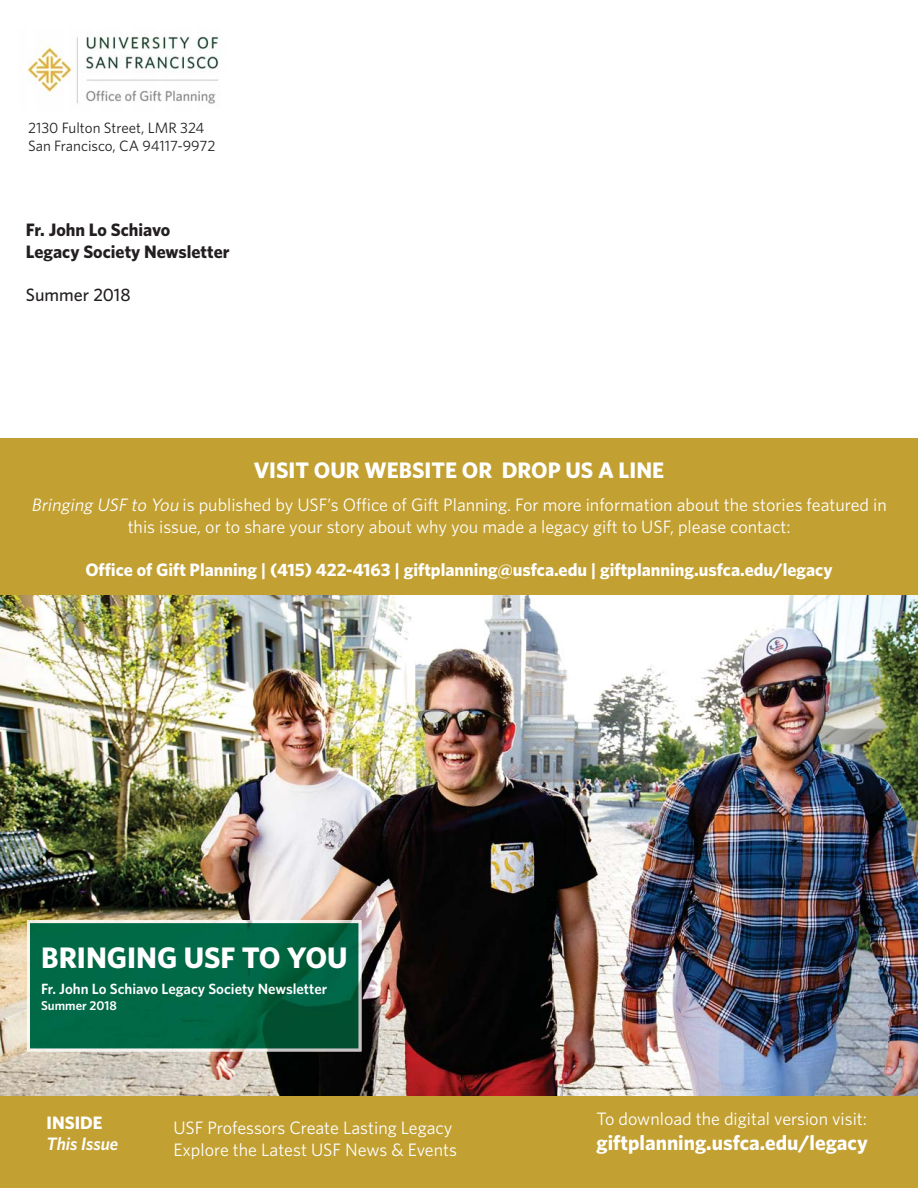
<style>
.page{position:relative;width:918px;height:1188px;background:#fff}
.page>*{position:absolute;margin:0;border:0;box-sizing:border-box;transform-origin:0 0}
.t1{font:700 29.7px "Whitney";color:#fff}
.t2{font:700 22.5px "Whitney";color:#fff}
.t3{font:700 21px "Whitney";color:#fff}
.t4{font:18px/21.6px "Whitney";color:#fff;text-align:center}
.t5{font:700 18px "Whitney";color:#fff}
.t6{font:700 18px/21.6px "Whitney";color:#231f20}
.t7{font:500 18px "Whitney";color:#231f20}
.t8{font:italic 600 18px "Whitney";color:#fff}
.t9{font:15px/18px "Whitney";color:#231f20}
.t10{font:600 14.85px "Whitney";color:#fff}
.t11{font:600 12.9px "Whitney";color:#fff}
.s1{font-style:italic}
</style>
<div class="page">
<img style="left:0;top:595px;width:918px;height:502px">
<img style="left:27px;top:920px;width:334px;height:131px">
<div style="left:0;top:439px;width:918px;height:156px;background:#c2a032"></div>
<img style="left:28px;top:36px;width:191px;height:68px">
<div style="left:0;top:1097px;width:918px;height:91px;background:#c2a032"></div>
<p class="t9" style="left:28px;top:120px;width:189px">2130 Fulton Street, LMR 324<br>San Francisco, CA 94117-9972</p>
<p class="t6" style="left:26px;top:220px;width:205px">Fr. John Lo Schiavo<br>Legacy Society Newsletter</p>
<p class="t7" style="left:26px;top:286px;width:106px">Summer 2018</p>
<p class="t2" style="left:254px;top:461px;width:412px">VISIT OUR WEBSITE OR DROP US A LINE</p>
<p class="t4" style="left:31px;top:496px;width:857px"><span class="s1">Bringing USF to You</span> is published by USF’s Office of Gift Planning. For more information about the stories featured in this issue, or to share your story about why you made a legacy gift to USF, please contact:</p>
<p class="t5" style="left:85px;top:563px;width:749px">Office of Gift Planning | (415) 422-4163 | giftplanning@usfca.edu | giftplanning.usfca.edu/legacy</p>
<h1 class="t1" style="left:41px;top:946px;width:308px">BRINGING USF TO YOU</h1>
<p class="t10" style="left:41px;top:983px;width:288px">Fr. John Lo Schiavo Legacy Society Newsletter</p>
<p class="t11" style="left:41px;top:1000px;width:77px">Summer 2018</p>
<p class="t5" style="left:47px;top:1116px;width:57px">INSIDE</p>
<p class="t8" style="left:47px;top:1136px;width:73px">This Issue</p>
<p class="t4" style="left:173px;top:1119px;width:285px;text-align:left">USF Professors Create Lasting Legacy<br>Explore the Latest USF News &amp; Events</p>
<p class="t4" style="left:597px;top:1109px;width:272px">To download the digital version visit:</p>
<p class="t3" style="left:597px;top:1134px;width:273px">giftplanning.usfca.edu/legacy</p>
</div>
